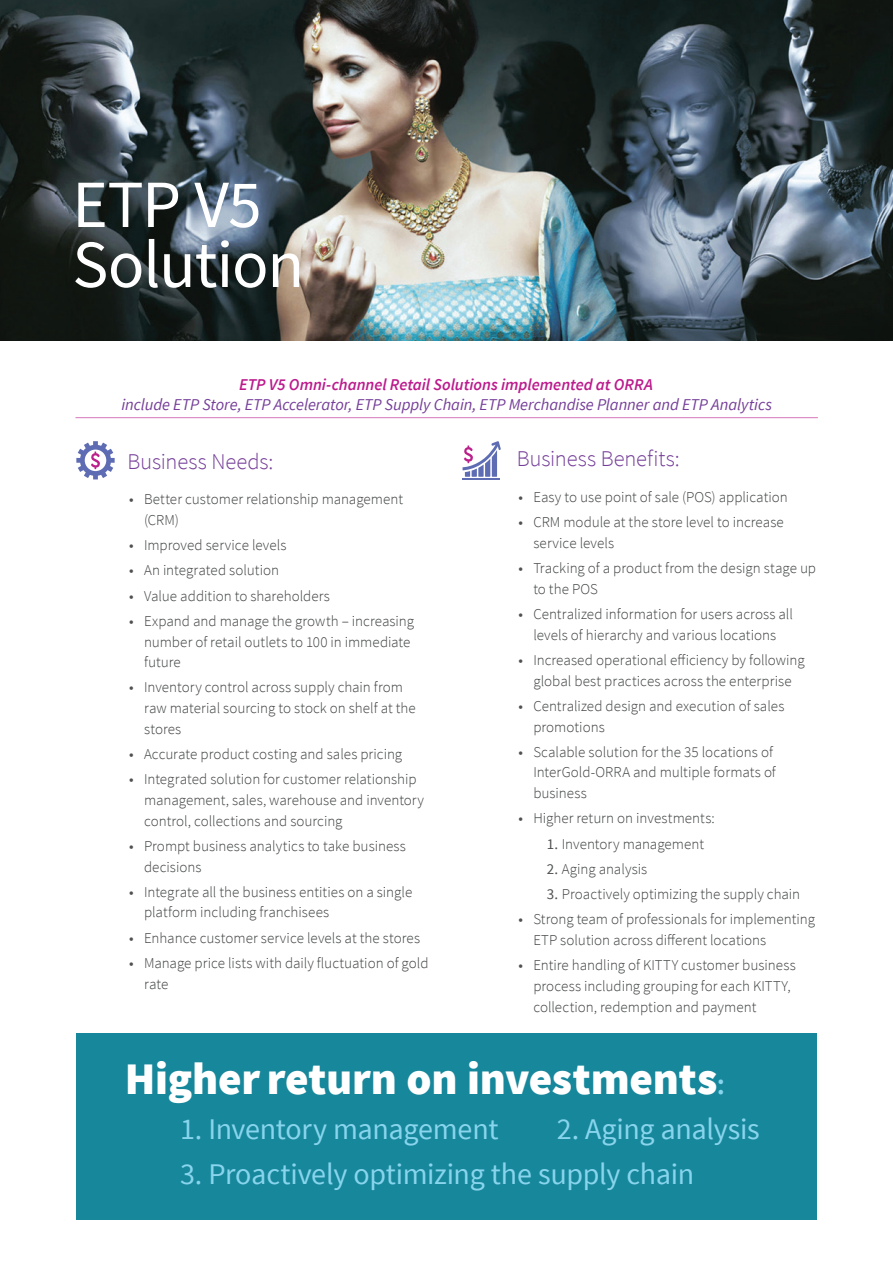
<style>
.page{position:relative;width:893px;height:1263px;background:#fff}
.page>*{position:absolute;margin:0;border:0;box-sizing:border-box;transform-origin:0 0}
.casestudy-heading{font:67.5px/60px "Source Sans Pro";letter-spacing:-.02em;color:#fff}
.new-case_para{font:900 45px "Source Sans Pro";letter-spacing:-.005em;color:#fff}
.new-case_para-2{font:30px "Source Sans Pro";letter-spacing:-.01em;color:#88d5ed}
.casestudy-heading-2{font:300 22.5px "Source Sans Pro";letter-spacing:-.01em;color:#753e98}
.new-case_para-3{font:italic 16.5px "Source Sans Pro";letter-spacing:-.005em;color:#753e98}
.new-case_para-4{font:italic 600 16.5px "Source Sans Pro";color:#bc1b8d}
.t1{font:300 15px/20.7px "Source Sans Pro";color:#3d3f3f}
.s1{font-weight:400;color:#4f5151}
.s2{font-weight:600;font-size:30px;color:#88d5ed}
</style>
<div class="page">
<div style="left:76px;top:1033px;width:740px;height:187px;background:#17879b"></div>
<img style="left:0;top:0;width:893px;height:340px">
<hr style="left:75px;top:417px;width:743px;height:1px;background:#bc1b8d">
<svg style="left:76px;top:441px;width:39px;height:38px"></svg>
<hr style="left:462px;top:478px;width:38px;height:1px;background:#5d6cb3">
<svg style="left:463px;top:441px;width:38px;height:36px"></svg>
<p class="casestudy-heading" style="left:72px;top:176px;width:233px">ETP V5<br>Solution</p>
<p class="new-case_para-4" style="left:239px;top:374px;width:415px">ETP V5 Omni-channel Retail Solutions implemented at ORRA</p>
<p class="new-case_para-3" style="left:121px;top:394px;width:652px">include ETP Store, ETP Accelerator, ETP Supply Chain, ETP Merchandise Planner and ETP Analytics</p>
<p class="casestudy-heading-2" style="left:128px;top:447px;width:147px">Business Needs:</p>
<p class="t1" style="left:144px;top:489px;width:261px;text-indent:-15px"><span class="s1">•</span> Better customer relationship management (CRM)</p>
<p class="t1" style="left:129px;top:535px;width:159px"><span class="s1">•</span> Improved service levels</p>
<p class="t1" style="left:129px;top:560px;width:152px"><span class="s1">•</span> An integrated solution</p>
<p class="t1" style="left:129px;top:585px;width:202px"><span class="s1">•</span> Value addition to shareholders</p>
<p class="t1" style="left:144px;top:610px;width:272px;text-indent:-15px"><span class="s1">•</span> Expand and manage the growth – increasing number of retail outlets to 100 in immediate future</p>
<p class="t1" style="left:144px;top:677px;width:273px;text-indent:-15px"><span class="s1">•</span> Inventory control across supply chain from raw material sourcing to stock on shelf at the stores</p>
<p class="t1" style="left:129px;top:744px;width:275px"><span class="s1">•</span> Accurate product costing and sales pricing</p>
<p class="t1" style="left:144px;top:769px;width:282px;text-indent:-15px"><span class="s1">•</span> Integrated solution for customer relationship management, sales, warehouse and inventory control, collections and sourcing</p>
<p class="t1" style="left:144px;top:835px;width:263px;text-indent:-15px"><span class="s1">•</span> Prompt business analytics to take business decisions</p>
<p class="t1" style="left:144px;top:881px;width:270px;text-indent:-15px"><span class="s1">•</span> Integrate all the business entities on a single platform including franchisees</p>
<p class="t1" style="left:129px;top:927px;width:293px"><span class="s1">•</span> Enhance customer service levels at the stores</p>
<p class="t1" style="left:144px;top:952px;width:286px;text-indent:-15px"><span class="s1">•</span> Manage price lists with daily fluctuation of gold rate</p>
<p class="casestudy-heading-2" style="left:517px;top:445px;width:164px">Business Benefits:</p>
<p class="t1" style="left:518px;top:487px;width:271px"><span class="s1">•</span> Easy to use point of sale (POS) application</p>
<p class="t1" style="left:533px;top:512px;width:252px;text-indent:-15px"><span class="s1">•</span> CRM module at the store level to increase service levels</p>
<p class="t1" style="left:533px;top:558px;width:284px;text-indent:-15px"><span class="s1">•</span> Tracking of a product from the design stage up to the POS</p>
<p class="t1" style="left:518px;top:604px;width:276px;text-align:center"><span class="s1">•</span> Centralized information for users across all levels of hierarchy and various locations</p>
<p class="t1" style="left:518px;top:650px;width:288px;text-align:center"><span class="s1">•</span> Increased operational efficiency by following global best practices across the enterprise</p>
<p class="t1" style="left:533px;top:696px;width:253px;text-indent:-15px"><span class="s1">•</span> Centralized design and execution of sales promotions</p>
<p class="t1" style="left:533px;top:741px;width:244px;text-indent:-15px"><span class="s1">•</span> Scalable solution for the 35 locations of<br>InterGold-ORRA and multiple formats of business</p>
<p class="t1" style="left:518px;top:808px;width:198px"><span class="s1">•</span> Higher return on investments:</p>
<p class="t1" style="left:547px;top:833px;width:159px"><span class="s1">1.</span> Inventory management</p>
<p class="t1" style="left:547px;top:858px;width:102px"><span class="s1">2.</span> Aging analysis</p>
<p class="t1" style="left:547px;top:884px;width:255px"><span class="s1">3.</span> Proactively optimizing the supply chain</p>
<p class="t1" style="left:533px;top:909px;width:283px;text-indent:-15px"><span class="s1">•</span> Strong team of professionals for implementing<br>ETP solution across different locations</p>
<p class="t1" style="left:533px;top:955px;width:264px;text-indent:-15px"><span class="s1">•</span> Entire handling of KITTY customer business process including grouping for each KITTY, collection, redemption and payment</p>
<p class="new-case_para" style="left:125px;top:1050px;width:602px">Higher return on investments<span class="s2">:</span></p>
<p class="new-case_para-2" style="left:180px;top:1111px;width:320px">1. Inventory management</p>
<p class="new-case_para-2" style="left:557px;top:1111px;width:204px">2. Aging analysis</p>
<p class="new-case_para-2" style="left:180px;top:1156px;width:515px">3. Proactively optimizing the supply chain</p>
</div>
